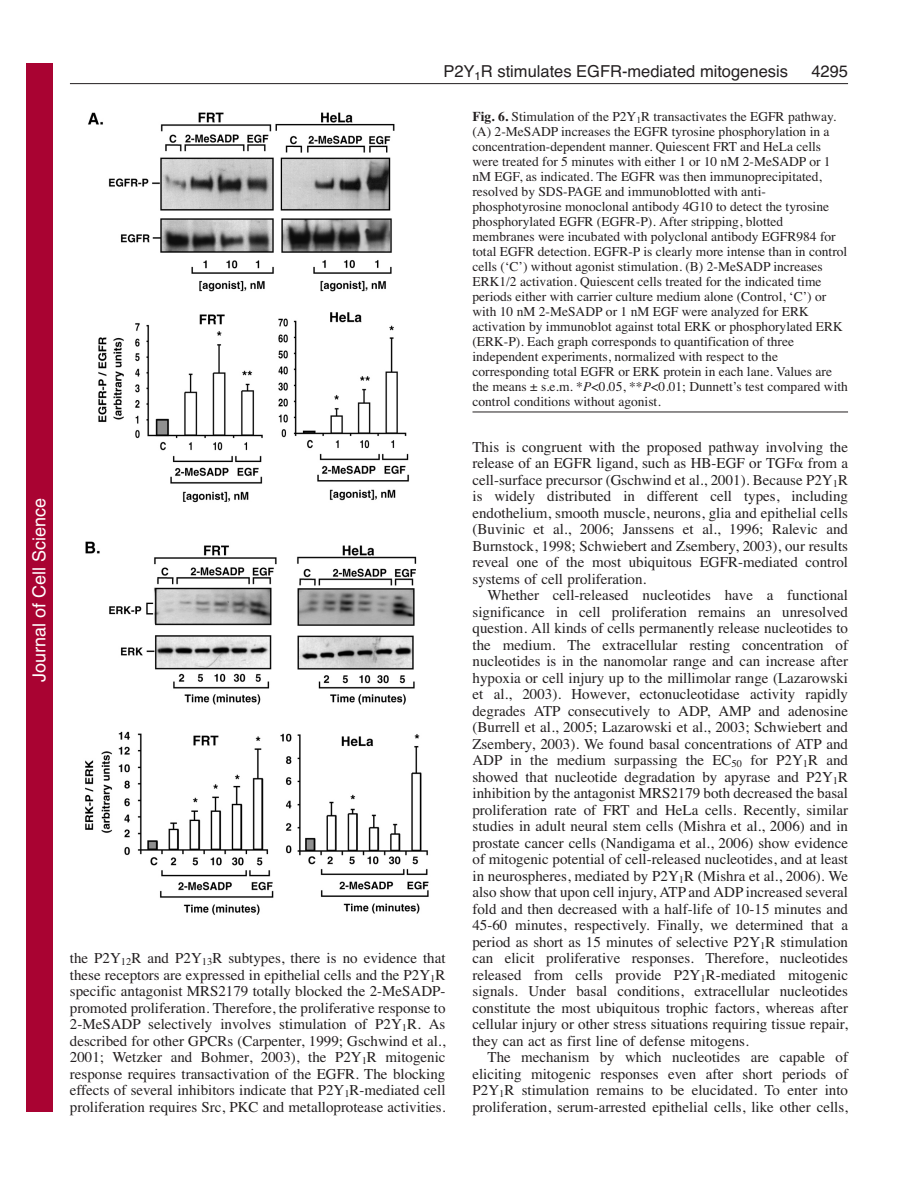
<style>
.page{position:relative;width:918px;height:1188px;background:#fff}
.page>*{position:absolute;margin:0;border:0;box-sizing:border-box;transform-origin:0 0}
.t1{font:18px "Helvetica";color:#fff}
.t2{font:16.5px "Helvetica";color:#231f20}
.t3{font:15px/16.5px "Times";color:#231f20;text-align:justify}
.t4{font:13.5px/15px "Times";color:#231f20}
.s1{font-weight:700}
.s2{font-style:italic}
.s3{font-family:"Mathematical Pi One"}
</style>
<div class="page">
<hr style="left:70px;top:83px;width:778px;height:1px;background:#231f20">
<img style="left:85px;top:112px;width:344px;height:803px">
<hr style="left:472px;top:412px;width:376px;height:1px;background:#231f20">
<div style="left:26px;top:64px;width:27px;height:1048px;background:#a90332"></div>
<p class="t1" style="left:29px;top:682px;width:186px;rotate:-90deg">Journal of Cell Science</p>
<p class="t2" style="left:443px;top:65px;width:346px">P2Y<sub>1</sub>R stimulates EGFR-mediated mitogenesis</p>
<p class="t2" style="left:811px;top:65px;width:38px">4295</p>
<p class="t3" style="left:70px;top:951px;width:377px">the P2Y<sub>12</sub>R and P2Y<sub>13</sub>R subtypes, there is no evidence that these receptors are expressed in epithelial cells and the P2Y<sub>1</sub>R specific antagonist MRS2179 totally blocked the 2-MeSADP&shy;promoted proliferation. Therefore, the proliferative response to 2-MeSADP selectively involves stimulation of P2Y<sub>1</sub>R. As described for other GPCRs (Carpenter, 1999; Gschwind et al., 2001; Wetzker and Bohmer, 2003), the P2Y<sub>1</sub>R mitogenic response requires transactivation of the EGFR. The blocking effects of several inhibitors indicate that P2Y<sub>1</sub>R-mediated cell proliferation requires Src, PKC and metalloprotease activities.</p>
<p class="t4" style="left:472px;top:110px;width:377px"><span class="s1">Fig. 6.</span> Stimulation of the P2Y<sub>1</sub>R transactivates the EGFR pathway. (A) 2-MeSADP increases the EGFR tyrosine phosphorylation in a concentration-dependent manner. Quiescent FRT and HeLa cells were treated for 5 minutes with either 1 or 10 nM 2-MeSADP or 1 nM EGF, as indicated. The EGFR was then immunoprecipitated, resolved by SDS-PAGE and immunoblotted with anti&shy;phosphotyrosine monoclonal antibody 4G10 to detect the tyrosine phosphorylated EGFR (EGFR-P). After stripping, blotted membranes were incubated with polyclonal antibody EGFR984 for total EGFR detection. EGFR-P is clearly more intense than in control cells (‘C’) without agonist stimulation. (B) 2-MeSADP increases ERK1/2 activation. Quiescent cells treated for the indicated time periods either with carrier culture medium alone (Control, ‘C’) or with 10 nM 2-MeSADP or 1 nM EGF were analyzed for ERK activation by immunoblot against total ERK or phosphorylated ERK (ERK-P). Each graph corresponds to quantification of three independent experiments, normalized with respect to the corresponding total EGFR or ERK protein in each lane. Values are the means ± s.e.m. *<span class="s2">P</span>&lt;0.05, **<span class="s2">P</span>&lt;0.01; Dunnett’s test compared with control conditions without agonist.</p>
<p class="t3" style="left:472px;top:440px;width:377px">This is congruent with the proposed pathway involving the release of an EGFR ligand, such as HB-EGF or TGF<span class="s3">-</span> from a cell-surface precursor (Gschwind et al., 2001). Because P2Y<sub>1</sub>R is widely distributed in different cell types, including endothelium, smooth muscle, neurons, glia and epithelial cells (Buvinic et al., 2006; Janssens et al., 1996; Ralevic and Burnstock, 1998; Schwiebert and Zsembery, 2003), our results reveal one of the most ubiquitous EGFR-mediated control systems of cell proliferation.</p>
<p class="t3" style="left:472px;top:588px;width:377px;text-indent:15px">Whether cell-released nucleotides have a functional significance in cell proliferation remains an unresolved question. All kinds of cells permanently release nucleotides to the medium. The extracellular resting concentration of nucleotides is in the nanomolar range and can increase after hypoxia or cell injury up to the millimolar range (Lazarowski et al., 2003). However, ectonucleotidase activity rapidly degrades ATP consecutively to ADP, AMP and adenosine (Burrell et al., 2005; Lazarowski et al., 2003; Schwiebert and Zsembery, 2003). We found basal concentrations of ATP and ADP in the medium surpassing the EC<sub>50</sub> for P2Y<sub>1</sub>R and showed that nucleotide degradation by apyrase and P2Y<sub>1</sub>R inhibition by the antagonist MRS2179 both decreased the basal proliferation rate of FRT and HeLa cells. Recently, similar studies in adult neural stem cells (Mishra et al., 2006) and in prostate cancer cells (Nandigama et al., 2006) show evidence of mitogenic potential of cell-released nucleotides, and at least in neurospheres, mediated by P2Y<sub>1</sub>R (Mishra et al., 2006). We also show that upon cell injury, ATP and ADP increased several fold and then decreased with a half-life of 10-15 minutes and 45-60 minutes, respectively. Finally, we determined that a period as short as 15 minutes of selective P2Y<sub>1</sub>R stimulation can elicit proliferative responses. Therefore, nucleotides released from cells provide P2Y<sub>1</sub>R-mediated mitogenic signals. Under basal conditions, extracellular nucleotides constitute the most ubiquitous trophic factors, whereas after cellular injury or other stress situations requiring tissue repair, they can act as first line of defense mitogens.</p>
<p class="t3" style="left:472px;top:1050px;width:377px;text-indent:15px">The mechanism by which nucleotides are capable of eliciting mitogenic responses even after short periods of P2Y<sub>1</sub>R stimulation remains to be elucidated. To enter into proliferation, serum-arrested epithelial cells, like other cells,</p>
</div>
